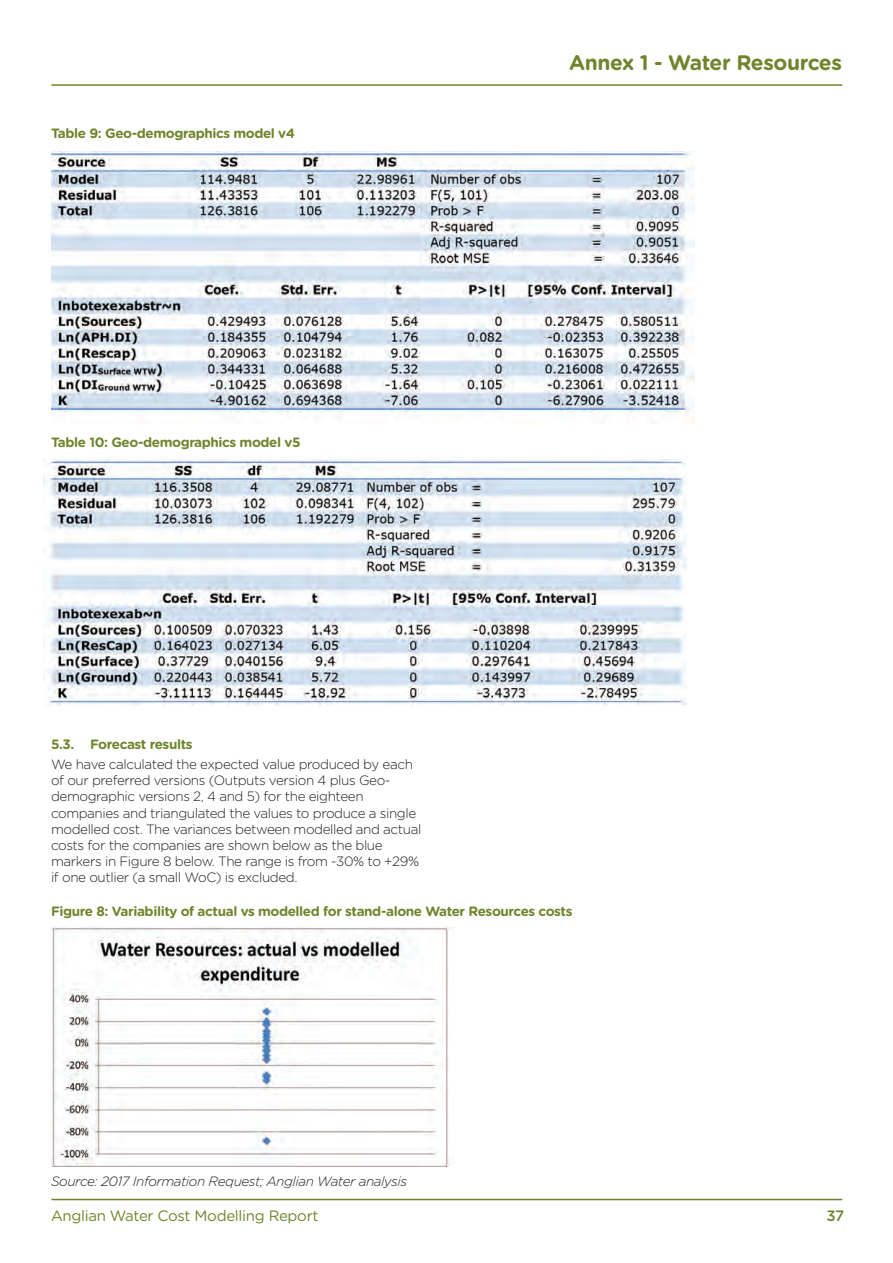
<style>
.page{position:relative;width:893px;height:1263px;background:#fff}
.page>*{position:absolute;margin:0;border:0;box-sizing:border-box;transform-origin:0 0}
.t1{font:700 21px "Gotham Rounded";letter-spacing:-.02em;color:#6f852c}
.t2{font:15px "Gotham Rounded";letter-spacing:-.02em;color:#6f852c}
.t3{font:500 15px "Gotham Rounded";color:#6f852c}
.t4{font:300 13.5px/16.2px "Gotham Rounded";letter-spacing:-.03em;color:#231f20}
.t5{font:700 13.5px "Gotham Rounded";letter-spacing:-.03em;color:#6f852c}
.Orange_header{font:italic 300 13.5px "Gotham Rounded";letter-spacing:-.03em;color:#231f20}
</style>
<div class="page">
<hr style="left:51px;top:84px;width:791px;height:2px;background:#6f852c">
<hr style="left:51px;top:1199px;width:791px;height:1px;background:#6f852c">
<img style="left:51px;top:152px;width:643px;height:271px">
<img style="left:44px;top:460px;width:642px;height:246px">
<img style="left:51px;top:927px;width:399px;height:239px">
<p class="t5" style="left:51px;top:123px;width:246px">Table 9: Geo-demographics model v4</p>
<p class="t5" style="left:51px;top:432px;width:251px">Table 10: Geo-demographics model v5</p>
<p class="t5" style="left:51px;top:734px;width:143px">5.3. Forecast results</p>
<p class="t4" style="left:51px;top:755px;width:372px">We have calculated the expected value produced by each of our preferred versions (Outputs version 4 plus Geo&shy;demographic versions 2, 4 and 5) for the eighteen companies and triangulated the values to produce a single modelled cost. The variances between modelled and actual costs for the companies are shown below as the blue markers in Figure 8 below. The range is from -30% to +29% if one outlier (a small WoC) is excluded.</p>
<h1 class="t1" style="left:569px;top:47px;width:274px">Annex 1 - Water Resources</h1>
<p class="t5" style="left:51px;top:901px;width:523px">Figure 8: Variability of actual vs modelled for stand-alone Water Resources costs</p>
<p class="Orange_header" style="left:51px;top:1172px;width:358px">Source: 2017 Information Request; Anglian Water analysis</p>
<p class="t2" style="left:51px;top:1205px;width:269px">Anglian Water Cost Modelling Report</p>
<p class="t3" style="left:826px;top:1205px;width:20px">37</p>
</div>
